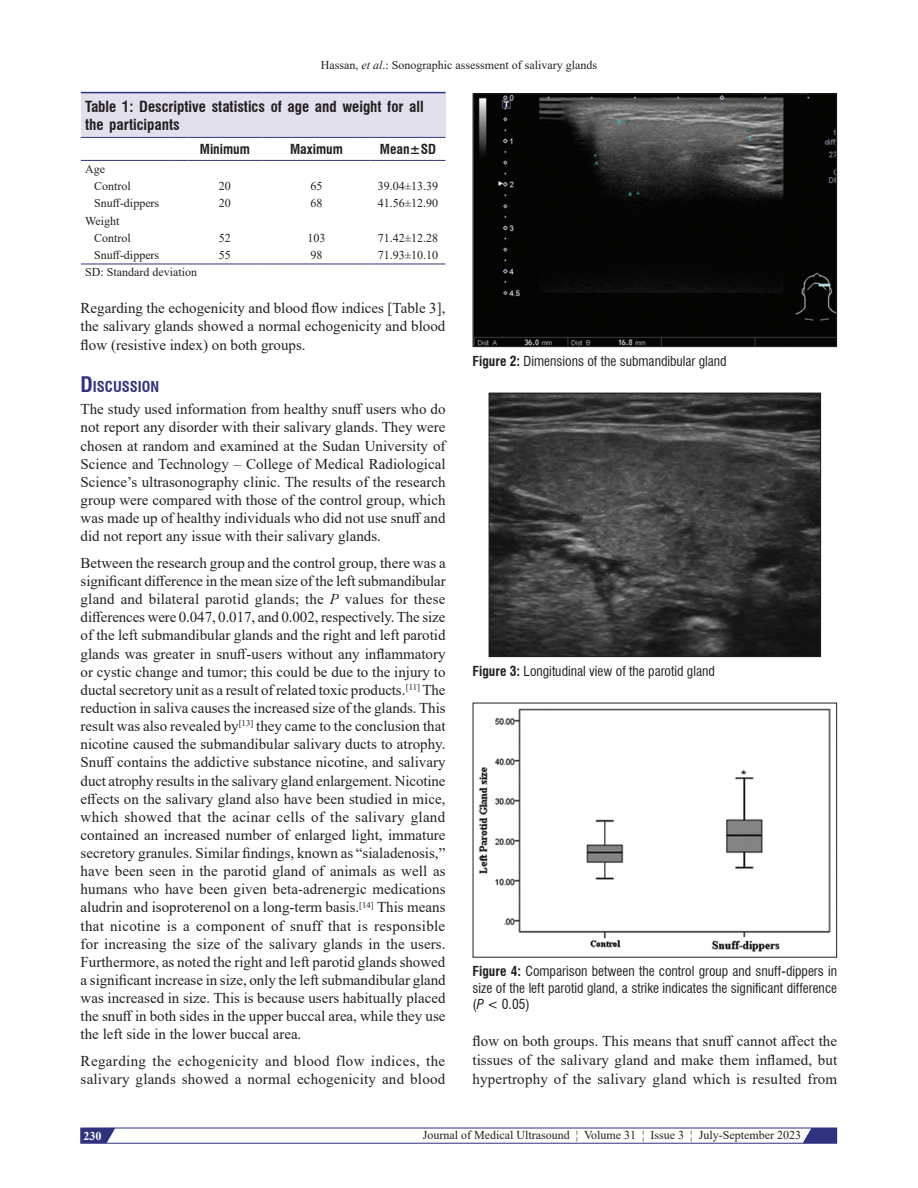
<style>
.page{position:relative;width:918px;height:1188px;background:#fff}
.page>*{position:absolute;margin:0;border:0;box-sizing:border-box;transform-origin:0 0}
.TX{font:15px/18.1px "Times New Roman";color:#231f20;text-align:justify}
.TT{font:700 condensed 15px/18px "Swiss 721 BT";color:#231f20}
.t1{font:700 condensed 14.7px "Swiss 721 BT";color:#2f337f}
.FGC{font:condensed 13.5px/16.2px "Swiss 721 BT";color:#231f20;text-align:justify}
.TCH{font:700 condensed 13.5px "Swiss 721 BT";color:#231f20}
.TFN{font:12px "Times New Roman";color:#231f20}
.TB{font:12px "Times New Roman";color:#231f20}
.TBL{font:12px "Times New Roman";color:#231f20}
.t2{font:700 12px "Times New Roman";color:#fff}
.s1{font-style:italic}
.s2{font-size:21px}
.s3{font-weight:700}
</style>
<div class="page">
<svg style="left:80px;top:1128px;width:758px;height:16px"></svg>
<div style="left:81px;top:93px;width:365px;height:44px;background:#e1e0ec"></div>
<hr style="left:81px;top:264px;width:90px;height:1px;background:#2f337f">
<svg style="left:171px;top:264px;width:16px;height:1px"></svg>
<hr style="left:187px;top:264px;width:75px;height:1px;background:#2f337f">
<svg style="left:262px;top:264px;width:17px;height:1px"></svg>
<hr style="left:279px;top:264px;width:75px;height:1px;background:#2f337f">
<svg style="left:354px;top:264px;width:16px;height:1px"></svg>
<hr style="left:370px;top:264px;width:76px;height:1px;background:#2f337f">
<hr style="left:81px;top:160px;width:90px;height:1px;background:#2f337f">
<svg style="left:171px;top:160px;width:16px;height:1px"></svg>
<hr style="left:187px;top:160px;width:75px;height:1px;background:#2f337f">
<svg style="left:262px;top:160px;width:17px;height:1px"></svg>
<hr style="left:279px;top:160px;width:75px;height:1px;background:#2f337f">
<svg style="left:354px;top:160px;width:16px;height:1px"></svg>
<hr style="left:370px;top:160px;width:76px;height:1px;background:#2f337f">
<hr style="left:81px;top:92px;width:90px;height:1px;background:#2f337f">
<svg style="left:171px;top:92px;width:16px;height:1px"></svg>
<hr style="left:187px;top:92px;width:75px;height:1px;background:#2f337f">
<svg style="left:262px;top:92px;width:17px;height:1px"></svg>
<hr style="left:279px;top:92px;width:75px;height:1px;background:#2f337f">
<svg style="left:354px;top:92px;width:16px;height:1px"></svg>
<hr style="left:370px;top:92px;width:76px;height:1px;background:#2f337f">
<hr style="left:81px;top:137px;width:90px;height:1px;background:#2f337f">
<svg style="left:171px;top:137px;width:16px;height:1px"></svg>
<hr style="left:187px;top:137px;width:75px;height:1px;background:#2f337f">
<svg style="left:262px;top:137px;width:17px;height:1px"></svg>
<hr style="left:279px;top:137px;width:75px;height:1px;background:#2f337f">
<svg style="left:354px;top:137px;width:16px;height:1px"></svg>
<hr style="left:370px;top:137px;width:76px;height:1px;background:#2f337f">
<img style="left:475px;top:96px;width:360px;height:249px">
<div style="left:473px;top:94px;width:364px;height:253px;border:1px solid #231f20"></div>
<img style="left:491px;top:395px;width:328px;height:260px">
<div style="left:489px;top:393px;width:332px;height:264px;border:1px solid #231f20"></div>
<img style="left:478px;top:708px;width:353px;height:244px">
<p class="TFN" style="left:321px;top:56px;width:278px">Hassan, <span class="s1">et al</span>.: Sonographic assessment of salivary glands</p>
<p class="TT" style="left:85px;top:97px;width:340px">Table 1: Descriptive statistics of age and weight for all the participants</p>
<p class="TCH" style="left:200px;top:141px;width:52px">Minimum</p>
<p class="TCH" style="left:290px;top:141px;width:54px">Maximum</p>
<p class="TCH" style="left:380px;top:141px;width:58px">Mean±SD</p>
<p class="TB" style="left:85px;top:160px;width:21px">Age</p>
<p class="TB" style="left:94px;top:178px;width:38px">Control</p>
<p class="TB" style="left:219px;top:178px;width:13px">20</p>
<p class="TB" style="left:310px;top:178px;width:13px">65</p>
<p class="TB" style="left:378px;top:178px;width:62px">39.04±13.39</p>
<p class="TB" style="left:94px;top:195px;width:67px">Snuff‑dippers</p>
<p class="TB" style="left:219px;top:195px;width:13px">20</p>
<p class="TB" style="left:310px;top:195px;width:13px">68</p>
<p class="TB" style="left:378px;top:195px;width:62px">41.56±12.90</p>
<p class="TB" style="left:85px;top:212px;width:36px">Weight</p>
<p class="TB" style="left:94px;top:230px;width:38px">Control</p>
<p class="TB" style="left:219px;top:230px;width:13px">52</p>
<p class="TB" style="left:307px;top:230px;width:19px">103</p>
<p class="TB" style="left:378px;top:230px;width:62px">71.42±12.28</p>
<p class="TBL" style="left:94px;top:247px;width:67px">Snuff‑dippers</p>
<p class="TBL" style="left:219px;top:247px;width:13px">55</p>
<p class="TBL" style="left:310px;top:247px;width:13px">98</p>
<p class="TBL" style="left:378px;top:247px;width:62px">71.93±10.10</p>
<p class="TFN" style="left:85px;top:263px;width:113px">SD: Standard deviation</p>
<p class="TX" style="left:81px;top:299px;width:366px">Regarding the echogenicity and blood flow indices [Table 3], the salivary glands showed a normal echogenicity and blood flow (resistive index) on both groups.</p>
<h1 class="t1" style="left:81px;top:378px;width:80px"><span class="s2">D</span>ISCUSSION</h1>
<p class="TX" style="left:81px;top:400px;width:366px">The study used information from healthy snuff users who do not report any disorder with their salivary glands. They were chosen at random and examined at the Sudan University of Science and Technology – College of Medical Radiological Science’s ultrasonography clinic. The results of the research group were compared with those of the control group, which was made up of healthy individuals who did not use snuff and did not report any issue with their salivary glands.</p>
<p class="TX" style="left:81px;top:553px;width:367px">Between the research group and the control group, there was a significant difference in the mean size of the left submandibular gland and bilateral parotid glands; the <span class="s1">P</span> values for these differences were 0.047, 0.017, and 0.002, respectively. The size of the left submandibular glands and the right and left parotid glands was greater in snuff‑users without any inflammatory or cystic change and tumor; this could be due to the injury to ductal secretory unit as a result of related toxic products. <sup>[11]</sup> The reduction in saliva causes the increased size of the glands. This result was also revealed by<sup>[13]</sup> they came to the conclusion that nicotine caused the submandibular salivary ducts to atrophy.<br>Snuff contains the addictive substance nicotine, and salivary duct atrophy results in the salivary gland enlargement. Nicotine effects on the salivary gland also have been studied in mice, which showed that the acinar cells of the salivary gland contained an increased number of enlarged light, immature secretory granules. Similar findings, known as “sialadenosis,” have been seen in the parotid gland of animals as well as humans who have been given beta‑adrenergic medications aludrin and isoproterenol on a long‑term basis.<sup>[14]</sup> This means that nicotine is a component of snuff that is responsible for increasing the size of the salivary glands in the users.<br>Furthermore, as noted the right and left parotid glands showed a significant increase in size, only the left submandibular gland was increased in size. This is because users habitually placed the snuff in both sides in the upper buccal area, while they use the left side in the lower buccal area.</p>
<p class="TX" style="left:81px;top:1052px;width:366px">Regarding the echogenicity and blood flow indices, the salivary glands showed a normal echogenicity and blood</p>
<p class="FGC" style="left:472px;top:353px;width:256px"><span class="s3">Figure 2:</span> Dimensions of the submandibular gland</p>
<p class="FGC" style="left:472px;top:663px;width:244px"><span class="s3">Figure 3:</span> Longitudinal view of the parotid gland</p>
<p class="FGC" style="left:472px;top:963px;width:366px"><span class="s3">Figure 4:</span> Comparison between the control group and snuff‑dippers in size of the left parotid gland, a strike indicates the significant difference (<span class="s1">P</span> &lt; 0.05)</p>
<p class="TX" style="left:472px;top:1031px;width:366px;line-height:19px">flow on both groups. This means that snuff cannot affect the tissues of the salivary gland and make them inflamed, but hypertrophy of the salivary gland which is resulted from</p>
<p class="t2" style="left:84px;top:1127px;width:19px">230</p>
<p class="TFN" style="left:423px;top:1127px;width:380px">Journal of Medical Ultrasound ¦ Volume 31 ¦ Issue 3 ¦ July-September 2023</p>
</div>
